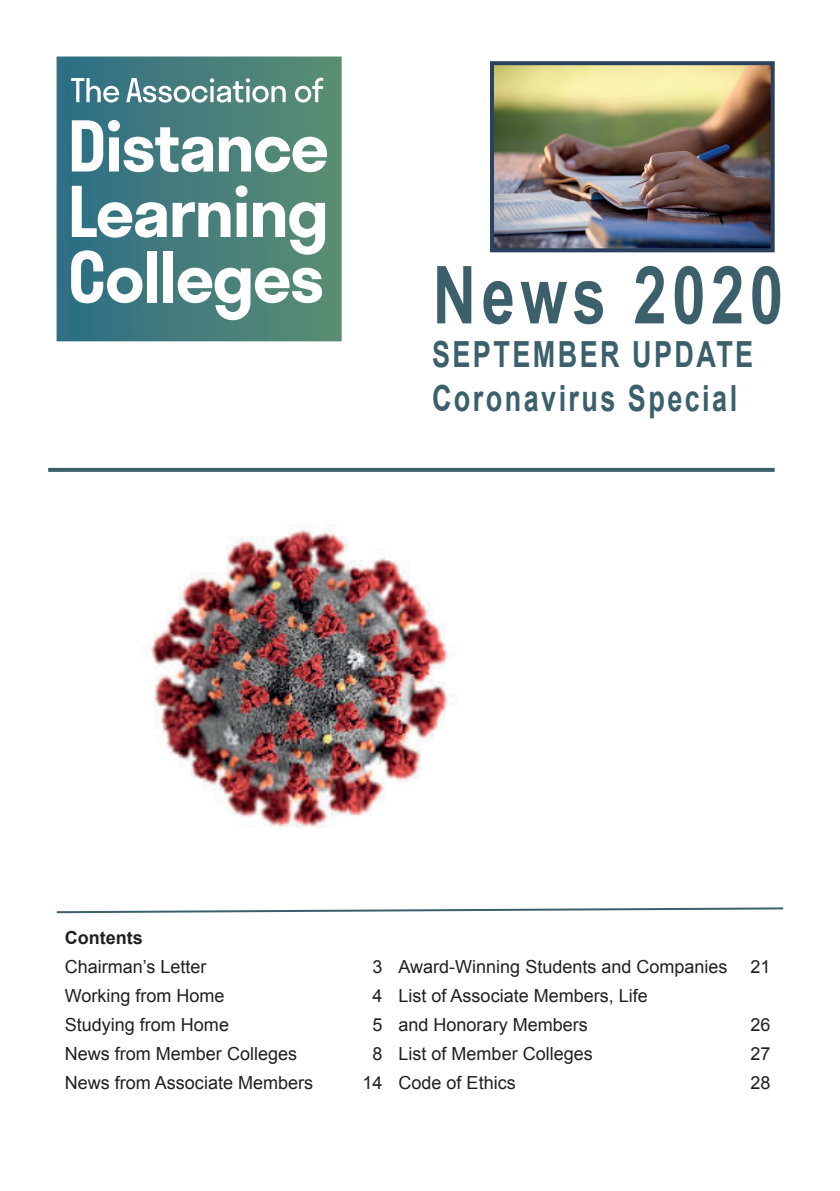
<style>
.page{position:relative;width:840px;height:1191px;background:#fff}
.page>*{position:absolute;margin:0;border:0;box-sizing:border-box;transform-origin:0 0}
.t1{font:700 80px "Arial";letter-spacing:.09em;color:#3b606c;scale:.75 1}
.t2{font:700 36px/44px "Arial";letter-spacing:.09em;color:#3b606c;scale:.75 1}
.t3{font:18px "Arial";color:#231f20}
.t4{font:700 18px "Arial";color:#231f20}
</style>
<div class="page">
<svg style="left:56px;top:907px;width:728px;height:7px"></svg>
<img style="left:494px;top:66px;width:275px;height:181px">
<div style="left:489px;top:61px;width:285px;height:191px;border:4px solid #2c415e"></div>
<svg style="left:57px;top:57px;width:284px;height:284px;background:#457e7b"></svg>
<svg style="left:71px;top:78px;width:48px;height:25px"></svg>
<svg style="left:126px;top:78px;width:159px;height:25px"></svg>
<svg style="left:295px;top:78px;width:28px;height:25px"></svg>
<svg style="left:72px;top:120px;width:141px;height:52px"></svg>
<svg style="left:219px;top:137px;width:108px;height:35px"></svg>
<svg style="left:72px;top:185px;width:175px;height:53px"></svg>
<svg style="left:253px;top:202px;width:72px;height:53px"></svg>
<svg style="left:71px;top:250px;width:71px;height:53px"></svg>
<div style="left:147px;top:251px;width:10px;height:51px;background:#fff"></div>
<div style="left:163px;top:251px;width:10px;height:51px;background:#fff"></div>
<svg style="left:177px;top:268px;width:145px;height:52px"></svg>
<svg style="left:48px;top:468px;width:726px;height:4px;background:#3f646f"></svg>
<img style="left:148px;top:524px;width:309px;height:304px">
<h1 class="t1" style="left:432px;top:242px;width:468px">News 2020</h1>
<h2 class="t2" style="left:432px;top:334px;width:429px">SEPTEMBER UPDATE<br>Coronavirus Special</h2>
<p class="t4" style="left:65px;top:925px;width:79px">Contents</p>
<p class="t3" style="left:65px;top:954px;width:143px">Chairman’s Letter</p>
<p class="t3" style="left:372px;top:954px;width:356px">3 Award-Winning Students and Companies</p>
<p class="t3" style="left:750px;top:954px;width:22px">21</p>
<p class="t3" style="left:65px;top:983px;width:161px">Working from Home</p>
<p class="t3" style="left:372px;top:983px;width:277px">4 List of Associate Members, Life</p>
<p class="t3" style="left:65px;top:1013px;width:166px">Studying from Home</p>
<p class="t3" style="left:372px;top:1013px;width:217px">5 and Honorary Members</p>
<p class="t3" style="left:750px;top:1013px;width:22px">26</p>
<p class="t3" style="left:65px;top:1042px;width:234px">News from Member Colleges</p>
<p class="t3" style="left:372px;top:1042px;width:222px">8 List of Member Colleges</p>
<p class="t3" style="left:750px;top:1042px;width:22px">27</p>
<p class="t3" style="left:65px;top:1071px;width:250px">News from Associate Members</p>
<p class="t3" style="left:362px;top:1071px;width:155px">14 Code of Ethics</p>
<p class="t3" style="left:750px;top:1071px;width:22px">28</p>
</div>
